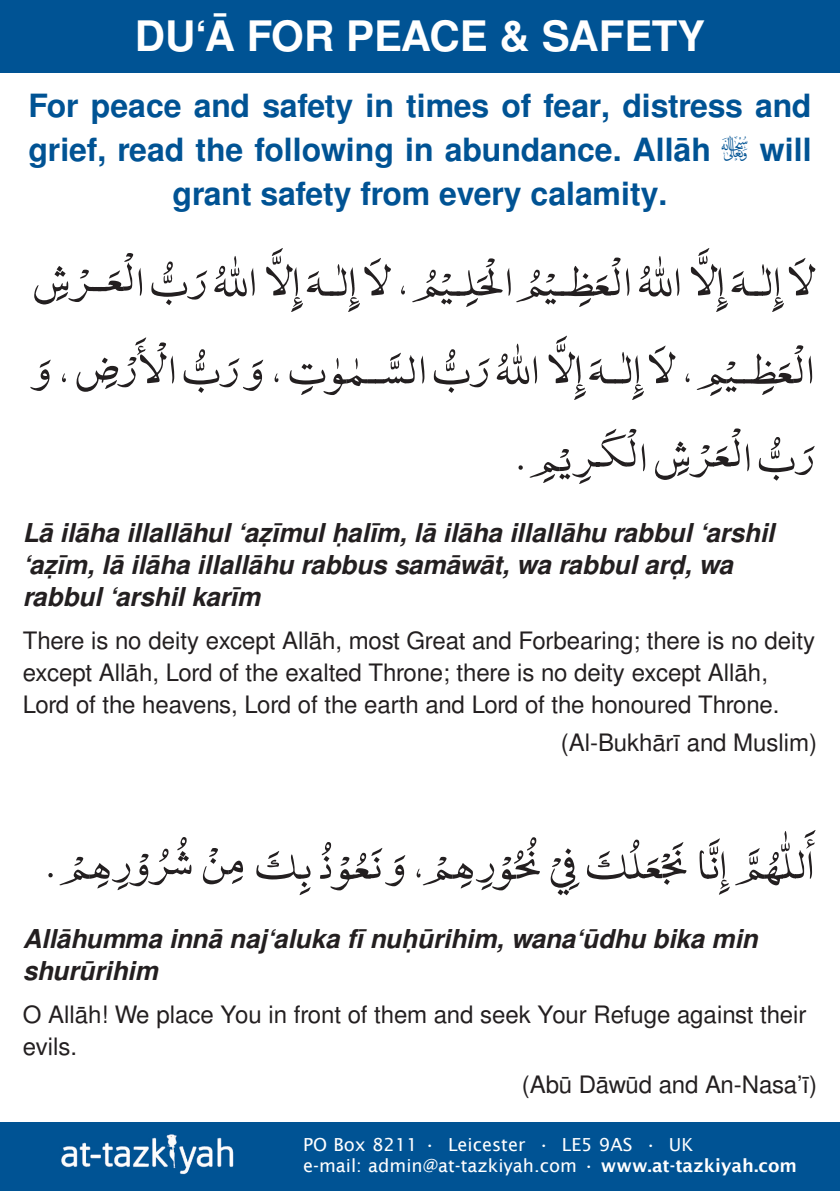
<style>
.page{position:relative;width:840px;height:1191px;background:#fff}
.page>*{position:absolute;margin:0;border:0;box-sizing:border-box;transform-origin:0 0}
.t1{font:700 42px "Free Sans";letter-spacing:-.005em;color:#fff}
.t2{font:700 32px/44px "Free Sans";color:#005394;text-align:center}
.t3{font:italic 700 26px/32px "Free Sans";color:#231f20}
.t4{font:24px/32px "Free Sans";letter-spacing:-.01em;color:#231f20}
.t5{font:18px/21.6px "Lucida Sans";color:#fff}
.s1{font-family:"Salutations";font-weight:400}
.s2{font-weight:600}
</style>
<div class="page">
<div style="left:0;top:0;width:839px;height:72px;background:#005394"></div>
<div style="left:0;top:1122px;width:839px;height:69px;background:#005394"></div>
<img style="left:61px;top:1134px;width:173px;height:41px">
<svg style="left:716px;top:303px;width:11px;height:8px"></svg>
<img style="left:717px;top:268px;width:9px;height:38px">
<svg style="left:731px;top:264px;width:39px;height:32px"></svg>
<svg style="left:772px;top:303px;width:11px;height:8px"></svg>
<img style="left:773px;top:268px;width:9px;height:38px">
<svg style="left:788px;top:258px;width:26px;height:37px"></svg>
<svg style="left:639px;top:256px;width:40px;height:41px"></svg>
<svg style="left:690px;top:248px;width:27px;height:47px"></svg>
<svg style="left:516px;top:257px;width:113px;height:49px"></svg>
<svg style="left:401px;top:285px;width:4px;height:9px"></svg>
<svg style="left:412px;top:258px;width:98px;height:48px"></svg>
<svg style="left:291px;top:303px;width:11px;height:8px"></svg>
<img style="left:293px;top:268px;width:8px;height:38px">
<svg style="left:306px;top:264px;width:40px;height:32px"></svg>
<svg style="left:348px;top:303px;width:11px;height:8px"></svg>
<img style="left:349px;top:268px;width:9px;height:38px">
<svg style="left:364px;top:258px;width:27px;height:37px"></svg>
<svg style="left:214px;top:256px;width:40px;height:41px"></svg>
<svg style="left:266px;top:248px;width:26px;height:47px"></svg>
<svg style="left:34px;top:253px;width:108px;height:51px"></svg>
<svg style="left:151px;top:261px;width:56px;height:44px"></svg>
<svg style="left:685px;top:373px;width:4px;height:9px"></svg>
<svg style="left:696px;top:345px;width:106px;height:50px"></svg>
<svg style="left:808px;top:355px;width:3px;height:28px"></svg>
<svg style="left:574px;top:392px;width:10px;height:7px"></svg>
<img style="left:575px;top:355px;width:8px;height:39px">
<svg style="left:589px;top:352px;width:41px;height:31px"></svg>
<svg style="left:632px;top:391px;width:11px;height:8px"></svg>
<img style="left:634px;top:355px;width:8px;height:39px">
<svg style="left:648px;top:345px;width:27px;height:38px"></svg>
<svg style="left:496px;top:344px;width:41px;height:40px"></svg>
<svg style="left:548px;top:336px;width:27px;height:47px"></svg>
<svg style="left:421px;top:355px;width:3px;height:28px"></svg>
<svg style="left:433px;top:349px;width:56px;height:44px"></svg>
<svg style="left:62px;top:373px;width:4px;height:9px"></svg>
<svg style="left:76px;top:337px;width:98px;height:55px"></svg>
<svg style="left:183px;top:349px;width:80px;height:44px"></svg>
<svg style="left:274px;top:373px;width:4px;height:9px"></svg>
<svg style="left:289px;top:353px;width:125px;height:42px"></svg>
<svg style="left:30px;top:360px;width:21px;height:31px"></svg>
<svg style="left:529px;top:429px;width:116px;height:55px"></svg>
<svg style="left:655px;top:428px;width:94px;height:52px"></svg>
<svg style="left:758px;top:437px;width:56px;height:43px"></svg>
<svg style="left:518px;top:465px;width:4px;height:5px"></svg>
<svg style="left:699px;top:830px;width:115px;height:64px"></svg>
<svg style="left:587px;top:839px;width:99px;height:45px"></svg>
<svg style="left:550px;top:848px;width:29px;height:47px"></svg>
<svg style="left:416px;top:837px;width:123px;height:53px"></svg>
<svg style="left:256px;top:851px;width:54px;height:44px"></svg>
<svg style="left:320px;top:842px;width:85px;height:48px"></svg>
<svg style="left:203px;top:848px;width:40px;height:36px"></svg>
<svg style="left:59px;top:837px;width:132px;height:53px"></svg>
<svg style="left:48px;top:873px;width:5px;height:4px"></svg>
<h1 class="t1" style="left:135px;top:6px;width:571px">DU‘Ā FOR PEACE &amp; SAFETY</h1>
<h2 class="t2" style="left:28px;top:85px;width:784px">For peace and safety in times of fear, distress and grief, read the following in abundance. Allāh <span class="s1">S</span> will grant safety from every calamity.</h2>
<p class="t3" style="left:23px;top:516px;width:752px">Lā ilāha illallāhul ‘aẓīmul ḥalīm, lā ilāha illallāhu rabbul ‘arshil ‘aẓīm, lā ilāha illallāhu rabbus samāwāt, wa rabbul arḍ, wa rabbul ‘arshil karīm</p>
<p class="t4" style="left:23px;top:626px;width:793px">There is no deity except Allāh, most Great and Forbearing; there is no deity except Allāh, Lord of the exalted Throne; there is no deity except Allāh,<br>Lord of the heavens, Lord of the earth and Lord of the honoured Throne.</p>
<p class="t4" style="left:560px;top:728px;width:258px">(Al-Bukhārī and Muslim)</p>
<p class="t3" style="left:23px;top:922px;width:736px">Allāhumma innā naj‘aluka fī nuḥūrihim, wana‘ūdhu bika min shurūrihim</p>
<p class="t4" style="left:23px;top:1000px;width:785px">O Allāh! We place You in front of them and seek Your Refuge against their evils.</p>
<p class="t4" style="left:521px;top:1070px;width:297px">(Abū Dāwūd and An-Nasa’ī)</p>
<p class="t5" style="left:303px;top:1133px;width:495px">PO Box 8211 • Leicester • LE5 9AS • UK<br>e-mail: admin@at-tazkiyah.com • <span class="s2">www.at-tazkiyah.com</span></p>
</div>
